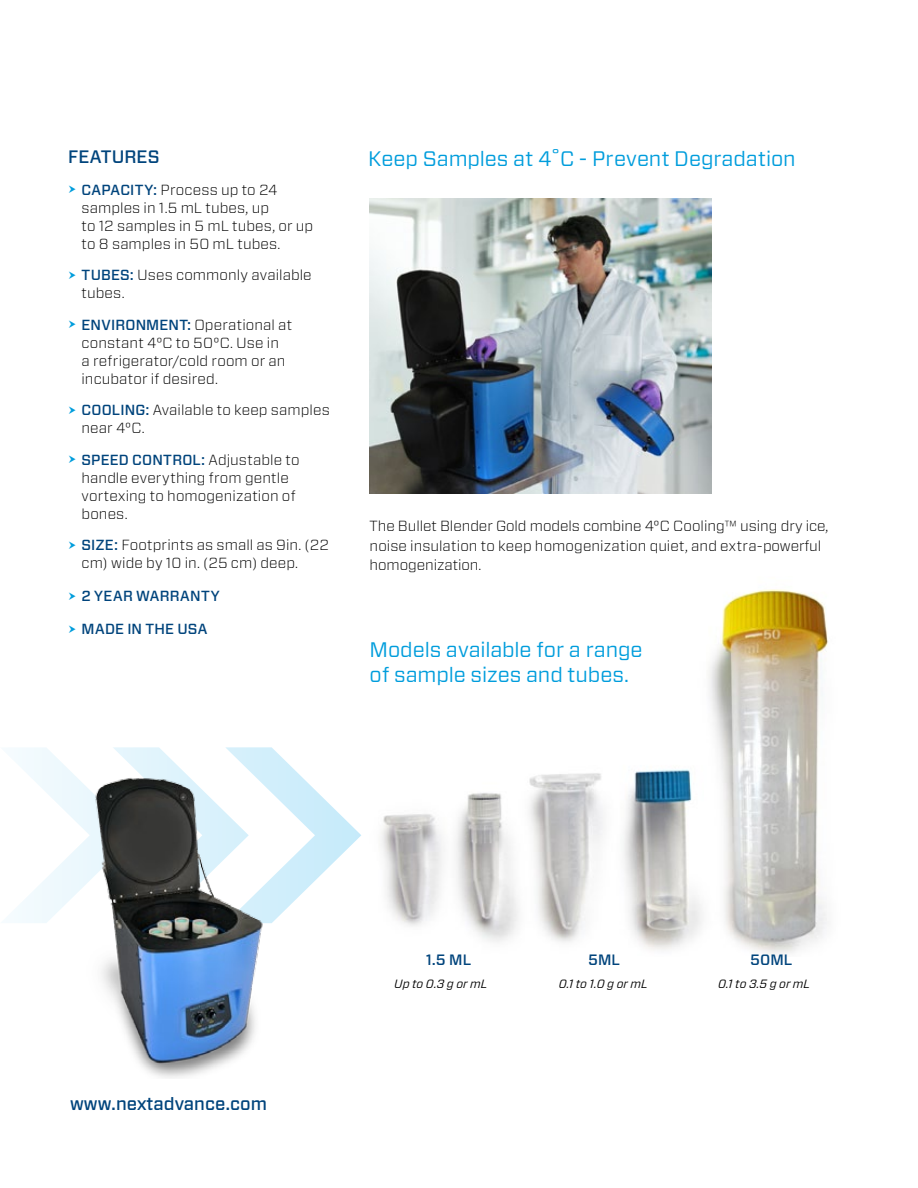
<style>
.page{position:relative;width:918px;height:1188px;background:#fff}
.page>*{position:absolute;margin:0;border:0;box-sizing:border-box;transform-origin:0 0}
.t1{font:21px/25.2px "Forza";letter-spacing:-.005em;color:#009ddc}
.t2{font:500 18px "Forza";color:#00447c}
.t3{font:500 15px "Forza";letter-spacing:.005em;color:#00447c}
.t4{font:300 14.7px/18px "Forza";letter-spacing:.005em;color:#000}
.t5{font:500 14.7px "Forza";letter-spacing:.01em;color:#00447c}
.t6{font:italic 12px "Forza";color:#000}
.s1{font-weight:500;color:#00447c}
</style>
<div class="page">
<img style="left:381px;top:589px;width:447px;height:366px">
<svg style="left:14px;top:747px;width:347px;height:176px"></svg>
<img style="left:86px;top:774px;width:180px;height:304px">
<img style="left:370px;top:198px;width:342px;height:296px">
<p class="t2" style="left:68px;top:145px;width:35px">FEATUR</p>
<p class="t2" style="left:137px;top:145px;width:24px">ES</p>
<p class="t4" style="left:82px;top:180px;width:233px"><span class="s1">CAPACITY:</span> Process up to 24 samples in 1.5 mL tubes, up<br>to 12 samples in 5 mL tubes, or up to 8 samples in 50 mL tubes.</p>
<p class="t4" style="left:82px;top:266px;width:232px"><span class="s1">TUBES:</span> Uses commonly available tubes.</p>
<p class="t5" style="left:82px;top:315px;width:10px">ENVIR</p>
<p class="t4" style="left:82px;top:315px;width:212px;text-indent:44px"><span class="s1">ONMENT:</span> Operational at constant 4°C to 50°C. Use in<br>a refrigerator/cold room or an incubator if desired.</p>
<p class="t4" style="left:82px;top:401px;width:250px"><span class="s1">COOLING:</span> Available to keep samples near 4°C.</p>
<p class="t5" style="left:82px;top:450px;width:82px">SPEED CONTR</p>
<p class="t4" style="left:82px;top:450px;width:220px;text-indent:101px"><span class="s1">OL:</span> Adjustable to handle everything from gentle vortexing to homogenization of bones.</p>
<p class="t4" style="left:82px;top:536px;width:249px"><span class="s1">SIZE:</span> Footprints as small as 9in. (22 cm) wide by 10 in. (25 cm) deep.</p>
<p class="t5" style="left:82px;top:587px;width:67px">2 YEAR WARRANT</p>
<p class="t5" style="left:211px;top:587px;width:10px">Y</p>
<p class="t5" style="left:82px;top:620px;width:127px">MADE IN THE USA</p>
<h1 class="t1" style="left:368px;top:146px;width:429px">Keep Samples at 4˚C - Prevent Degradation</h1>
<p class="t4" style="left:370px;top:516px;width:460px;line-height:19.5px">The Bullet Blender Gold models combine 4°C Cooling™ using dry ice, noise insulation to keep homogenization quiet, and extra-powerful homogenization.</p>
<h1 class="t1" style="left:370px;top:637px;width:274px">Models available for a range of sample sizes and tubes.</h1>
<p class="t2" style="left:70px;top:1091px;width:198px">WWW.NEXTADVANCE.COM</p>
<p class="t3" style="left:426px;top:949px;width:56px">1.5 ML</p>
<p class="t3" style="left:588px;top:949px;width:46px">5ML</p>
<p class="t3" style="left:750px;top:949px;width:42px">50ML</p>
<p class="t6" style="left:394px;top:976px;width:95px">Up to 0.3 g or mL</p>
<p class="t6" style="left:559px;top:976px;width:91px">0.1 to 1.0 g or mL</p>
<p class="t6" style="left:718px;top:976px;width:94px">0.1 to 3.5 g or mL</p>
</div>
